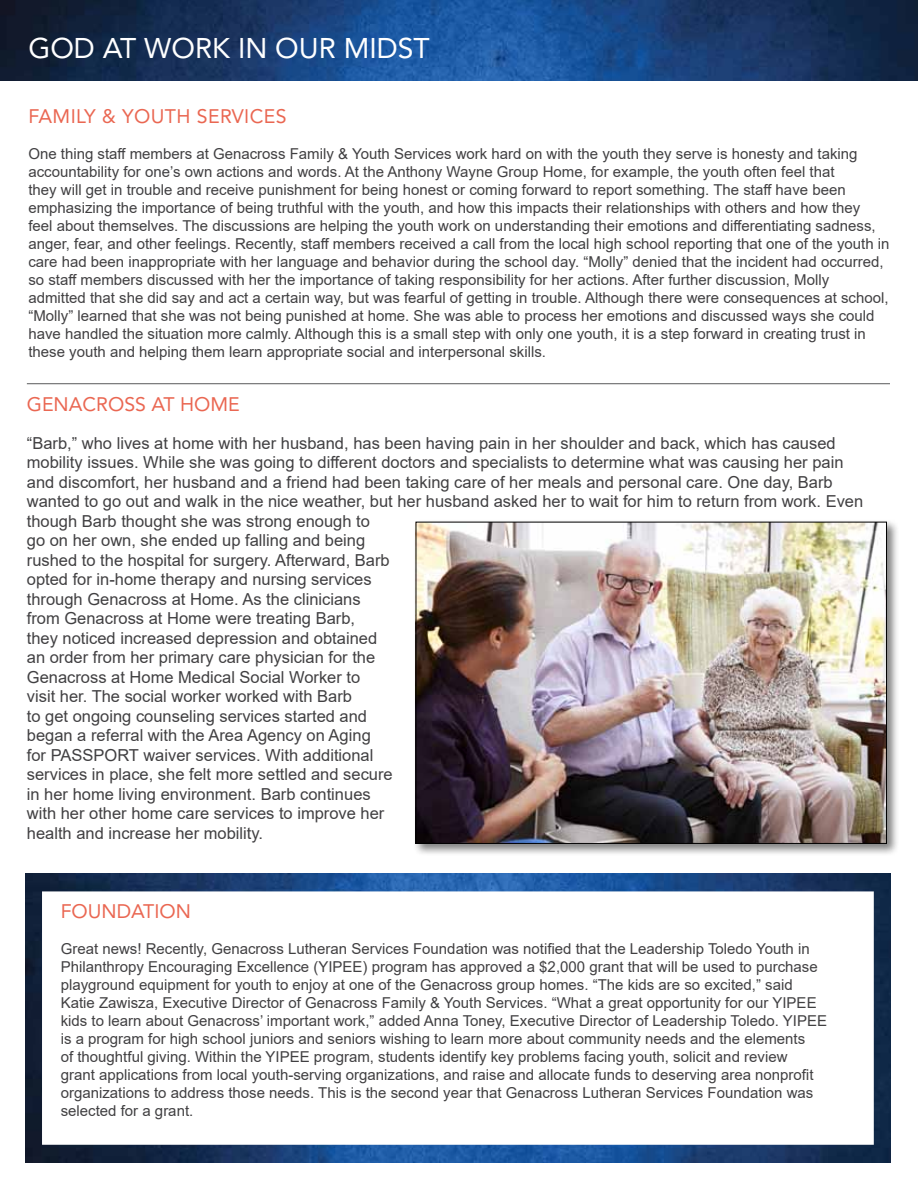
<style>
.page{position:relative;width:918px;height:1188px;background:#fff}
.page>*{position:absolute;margin:0;border:0;box-sizing:border-box;transform-origin:0 0}
.t1{font:28.35px "Avenir LT Std";color:#fff}
.t2{font:19.5px "Avenir LT Std";color:#ea6752}
.t3{font:19.5px "Avenir LT Std";letter-spacing:.02em;color:#ea6752}
.t4{font:16.5px/19.5px "Arial";color:#414042}
.t5{font:15px/18px "Arial";color:#414042}
</style>
<div class="page">
<img style="left:0;top:0;width:918px;height:81px">
<img style="left:26px;top:874px;width:865px;height:289px">
<div style="left:48px;top:897px;width:820px;height:242px;background:#fff"></div>
<hr style="left:27px;top:383px;width:863px;height:1px;background:#58595b">
<div style="left:413px;top:519px;width:486px;height:337px;background:#000;opacity:.5"></div>
<img style="left:418px;top:524px;width:467px;height:318px">
<div style="left:416px;top:522px;width:471px;height:322px;border:1px solid #000"></div>
<h1 class="t1" style="left:28px;top:31px;width:403px">GOD AT WORK IN OUR MIDST</h1>
<h2 class="t3" style="left:28px;top:105px;width:260px">FAMILY &amp; YOUTH SERVICES</h2>
<p class="t5" style="left:28px;top:144px;width:863px">One thing staff members at Genacross Family &amp; Youth Services work hard on with the youth they serve is honesty and taking accountability for one’s own actions and words. At the Anthony Wayne Group Home, for example, the youth often feel that<br>they will get in trouble and receive punishment for being honest or coming forward to report something. The staff have been emphasizing the importance of being truthful with the youth, and how this impacts their relationships with others and how they<br>feel about themselves. The discussions are helping the youth work on understanding their emotions and differentiating sadness, anger, fear, and other feelings. Recently, staff members received a call from the local high school reporting that one of the youth in care had been inappropriate with her language and behavior during the school day. “Molly” denied that the incident had occurred, so staff members discussed with her the importance of taking responsibility for her actions. After further discussion, Molly admitted that she did say and act a certain way, but was fearful of getting in trouble. Although there were consequences at school, “Molly” learned that she was not being punished at home. She was able to process her emotions and discussed ways she could have handled the situation more calmly. Although this is a small step with only one youth, it is a step forward in creating trust in these youth and helping them learn appropriate social and interpersonal skills.</p>
<h2 class="t2" style="left:27px;top:393px;width:214px">GENACROSS AT HOME</h2>
<p class="t4" style="left:27px;top:433px;width:838px">“Barb,” who lives at home with her husband, has been having pain in her shoulder and back, which has caused mobility issues. While she was going to different doctors and specialists to determine what was causing her pain and discomfort, her husband and a friend had been taking care of her meals and personal care. One day, Barb wanted to go out and walk in the nice weather, but her husband asked her to wait for him to return from work. Even though Barb thought she was strong enough to<br>go on her own, she ended up falling and being<br>rushed to the hospital for surgery. Afterward, Barb<br>opted for in-home therapy and nursing services<br>through Genacross at Home. As the clinicians<br>from Genacross at Home were treating Barb,<br>they noticed increased depression and obtained<br>an order from her primary care physician for the<br>Genacross at Home Medical Social Worker to<br>visit her. The social worker worked with Barb<br>to get ongoing counseling services started and<br>began a referral with the Area Agency on Aging<br>for PASSPORT waiver services. With additional<br>services in place, she felt more settled and secure<br>in her home living environment. Barb continues<br>with her other home care services to improve her<br>health and increase her mobility.</p>
<h2 class="t2" style="left:61px;top:900px;width:132px">FOUNDATION</h2>
<p class="t5" style="left:61px;top:940px;width:768px">Great news! Recently, Genacross Lutheran Services Foundation was notified that the Leadership Toledo Youth in Philanthropy Encouraging Excellence (YIPEE) program has approved a $2,000 grant that will be used to purchase playground equipment for youth to enjoy at one of the Genacross group homes. “The kids are so excited,” said Katie Zawisza, Executive Director of Genacross Family &amp; Youth Services. “What a great opportunity for our YIPEE kids to learn about Genacross’ important work,” added Anna Toney, Executive Director of Leadership Toledo. YIPEE is a program for high school juniors and seniors wishing to learn more about community needs and the elements<br>of thoughtful giving. Within the YIPEE program, students identify key problems facing youth, solicit and review<br>grant applications from local youth-serving organizations, and raise and allocate funds to deserving area nonprofit organizations to address those needs. This is the second year that Genacross Lutheran Services Foundation was selected for a grant.</p>
</div>
